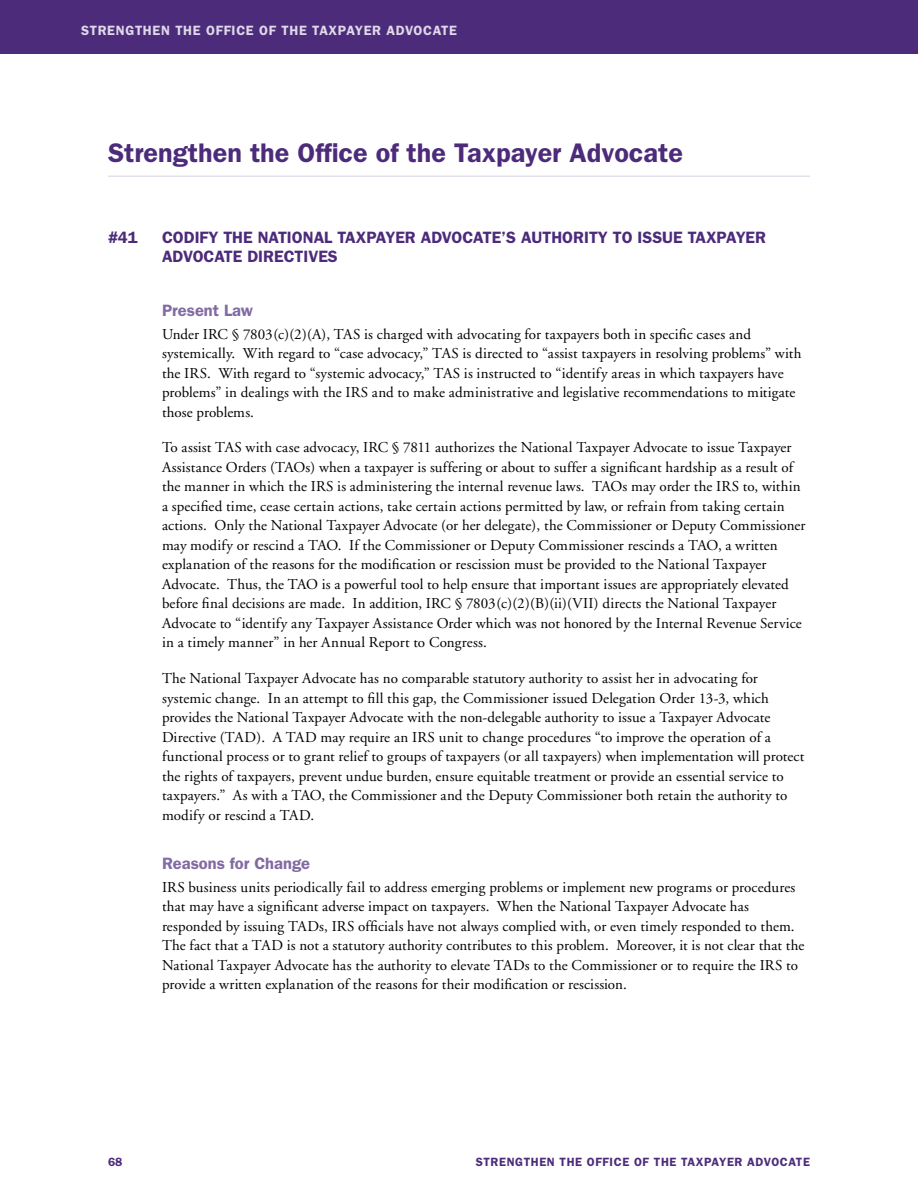
<style>
.page{position:relative;width:918px;height:1188px;background:#fff}
.page>*{position:absolute;margin:0;border:0;box-sizing:border-box;transform-origin:0 0}
.t1{font:600 27px "Franklin Gothic";color:#4d2b7b}
.t2{font:600 16.5px/19.8px "Franklin Gothic";color:#4d2b7b}
.t3{font:600 16.5px "Franklin Gothic";color:#826aa3}
.Body_Text{font:15px/19.5px "Adobe Garamond";letter-spacing:.005em;color:#000}
.t4{font:600 13.5px "Franklin Gothic";letter-spacing:.05em;color:#dfd9e9}
.t5{font:600 12px "Franklin Gothic";letter-spacing:.05em;color:#4d2b7b}
</style>
<div class="page">
<div style="left:0;top:0;width:918px;height:54px;background:#4d2b7b"></div>
<hr style="left:108px;top:176px;width:702px;height:1px;background:#e5dfec">
<p class="t4" style="left:81px;top:23px;width:10px">STRE</p>
<p class="t4" style="left:116px;top:23px;width:20px">NGTHE</p>
<p class="t4" style="left:161px;top:23px;width:24px">N THE</p>
<p class="t4" style="left:206px;top:23px;width:34px">OFFICE</p>
<p class="t4" style="left:259px;top:23px;width:32px">OF THE</p>
<p class="t4" style="left:312px;top:23px;width:53px">TAXPAYER</p>
<p class="t4" style="left:387px;top:23px;width:7px">ADVOC</p>
<p class="t4" style="left:433px;top:23px;width:18px">ATE</p>
<h1 class="t1" style="left:108px;top:137px;width:576px">STRENGTHEN THE OFFICE OF THE TAXPAYER ADVOCATE</h1>
<p class="t2" style="left:108px;top:227px;width:31px">#41</p>
<p class="t2" style="left:162px;top:227px;width:606px">CODIFY THE NATIONAL TAXPAYER ADVOCATE’S AUTHORITY TO ISSUE TAXPAYER<br>ADVOCATE DIRECTIVES</p>
<h3 class="t3" style="left:162px;top:300px;width:92px">PRESENT LAW</h3>
<p class="Body_Text" style="left:162px;top:325px;width:641px">Under IRC § 7803(c)(2)(A), TAS is charged with advocating for taxpayers both in specific cases and systemically. With regard to “case advocacy,” TAS is directed to “assist taxpayers in resolving problems” with the IRS. With regard to “systemic advocacy,” TAS is instructed to “identify areas in which taxpayers have problems” in dealings with the IRS and to make administrative and legislative recommendations to mitigate those problems.</p>
<p class="Body_Text" style="left:162px;top:438px;width:645px">To assist TAS with case advocacy, IRC § 7811 authorizes the National Taxpayer Advocate to issue Taxpayer Assistance Orders (TAOs) when a taxpayer is suffering or about to suffer a significant hardship as a result of the manner in which the IRS is administering the internal revenue laws. TAOs may order the IRS to, within a specified time, cease certain actions, take certain actions permitted by law, or refrain from taking certain actions. Only the National Taxpayer Advocate (or her delegate), the Commissioner or Deputy Commissioner may modify or rescind a TAO. If the Commissioner or Deputy Commissioner rescinds a TAO, a written explanation of the reasons for the modification or rescission must be provided to the National Taxpayer Advocate. Thus, the TAO is a powerful tool to help ensure that important issues are appropriately elevated before final decisions are made. In addition, IRC § 7803(c)(2)(B)(ii)(VII) directs the National Taxpayer Advocate to “identify any Taxpayer Assistance Order which was not honored by the Internal Revenue Service in a timely manner” in her Annual Report to Congress.</p>
<p class="Body_Text" style="left:162px;top:669px;width:644px">The National Taxpayer Advocate has no comparable statutory authority to assist her in advocating for systemic change. In an attempt to fill this gap, the Commissioner issued Delegation Order 13-3, which provides the National Taxpayer Advocate with the non-delegable authority to issue a Taxpayer Advocate Directive (TAD). A TAD may require an IRS unit to change procedures “to improve the operation of a functional process or to grant relief to groups of taxpayers (or all taxpayers) when implementation will protect the rights of taxpayers, prevent undue burden, ensure equitable treatment or provide an essential service to taxpayers.” As with a TAO, the Commissioner and the Deputy Commissioner both retain the authority to modify or rescind a TAD.</p>
<h3 class="t3" style="left:162px;top:854px;width:150px">REASONS FOR CHANGE</h3>
<p class="Body_Text" style="left:162px;top:878px;width:644px">IRS business units periodically fail to address emerging problems or implement new programs or procedures that may have a significant adverse impact on taxpayers. When the National Taxpayer Advocate has responded by issuing TADs, IRS officials have not always complied with, or even timely responded to them.<br>The fact that a TAD is not a statutory authority contributes to this problem. Moreover, it is not clear that the National Taxpayer Advocate has the authority to elevate TADs to the Commissioner or to require the IRS to provide a written explanation of the reasons for their modification or rescission.</p>
<p class="t5" style="left:108px;top:1154px;width:16px">68</p>
<p class="t5" style="left:476px;top:1154px;width:9px">STRE</p>
<p class="t5" style="left:507px;top:1154px;width:18px">NGTHE</p>
<p class="t5" style="left:547px;top:1154px;width:22px">N THE</p>
<p class="t5" style="left:587px;top:1154px;width:30px">OFFICE</p>
<p class="t5" style="left:634px;top:1154px;width:29px">OF THE</p>
<p class="t5" style="left:681px;top:1154px;width:47px">TAXPAYER</p>
<p class="t5" style="left:747px;top:1154px;width:6px">ADVOC</p>
<p class="t5" style="left:788px;top:1154px;width:16px">ATE</p>
</div>
